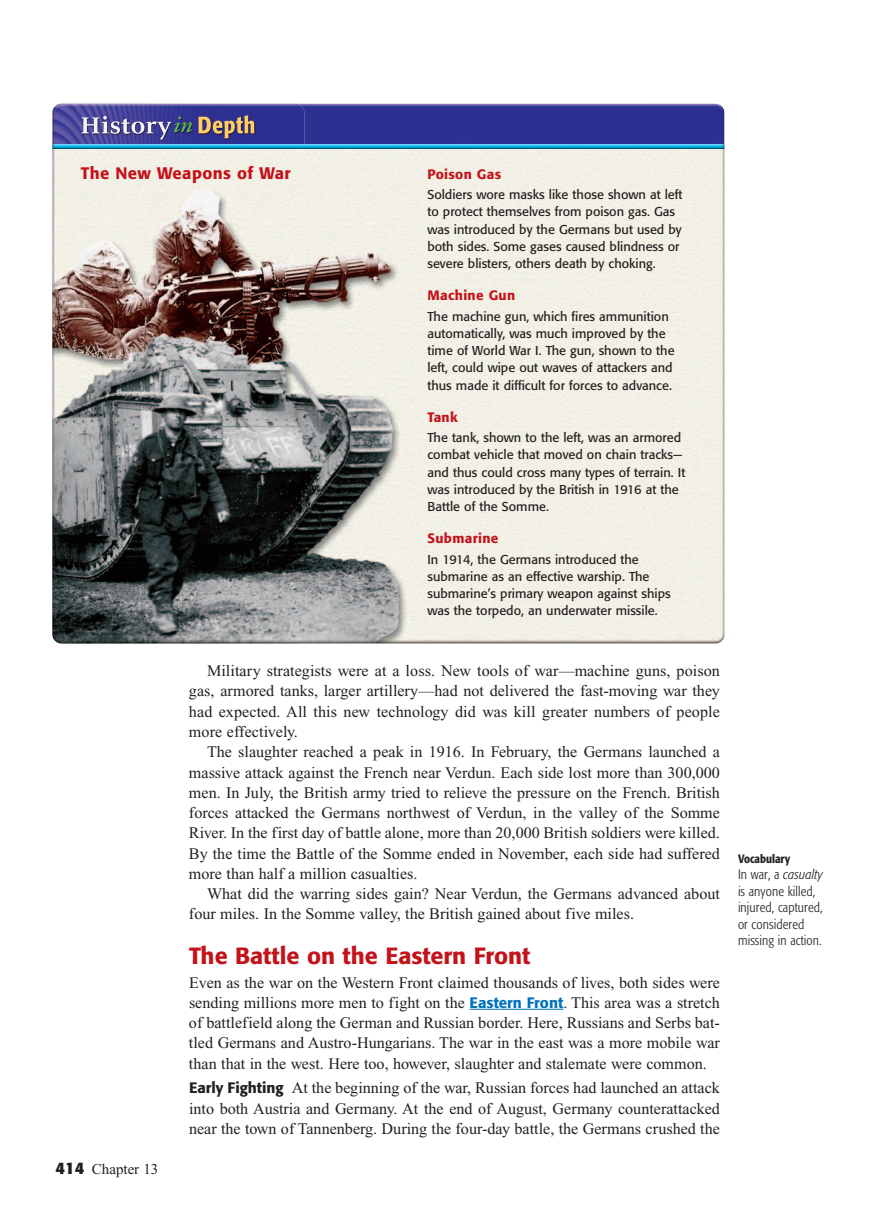
<style>
.page{position:relative;width:891px;height:1222px;background:#fff}
.page>*{position:absolute;margin:0;border:0;box-sizing:border-box;transform-origin:0 0}
.t1{font:500 23.25px "Formata";color:#c4121a}
.t2{font:500 16.5px "Formata";letter-spacing:.025em;color:#c4121a}
.t3{font:16.2px/20.2px "Times New Roman";color:#231f20;text-align:justify}
.t4{font:15px "Times New Roman";color:#231f20}
.t5{font:300 condensed 13.5px/16.5px "Formata";letter-spacing:.01em;color:#231f20}
.t6{font:500 13.5px "Formata";letter-spacing:.025em;color:#c4121a}
.t7{font:12.75px/17.2px "Formata";color:#231f20}
.t8{font:500 condensed 12px "Formata";color:#231f20}
.s1{font-family:"Formata";font-weight:700;font-size:16.5px}
.s2{font-family:"Formata";font-weight:500;font-size:15px;color:#0072bc}
.s3{font-family:"Formata";font-weight:500;font-size:15px}
.s4{font-style:italic}
</style>
<div class="page">
<img style="left:304px;top:104px;width:341px;height:539px">
<img style="left:53px;top:104px;width:251px;height:539px">
<img style="left:53px;top:145px;width:592px;height:3px">
<img style="left:198px;top:115px;width:56px;height:23px">
<img style="left:174px;top:117px;width:18px;height:15px">
<img style="left:81px;top:116px;width:91px;height:24px">
<img style="left:645px;top:104px;width:79px;height:539px">
<img style="left:645px;top:145px;width:79px;height:3px">
<svg style="left:470px;top:1009px;width:29px;height:1px"></svg>
<hr style="left:499px;top:1009px;width:35px;height:1px;background:#0072bc">
<svg style="left:534px;top:1009px;width:29px;height:1px"></svg>
<p class="t2" style="left:81px;top:166px;width:211px">The New Weapons of War</p>
<p class="t6" style="left:427px;top:168px;width:75px">Poison Gas</p>
<p class="t7" style="left:427px;top:187px;width:257px">Soldiers wore masks like those shown at left to protect themselves from poison gas. Gas was introduced by the Germans but used by both sides. Some gases caused blindness or severe blisters, others death by choking.</p>
<p class="t6" style="left:427px;top:289px;width:89px">Machine Gun</p>
<p class="t7" style="left:427px;top:308px;width:249px">The machine gun, which fires ammunition automatically, was much improved by the time of World War I. The gun, shown to the left, could wipe out waves of attackers and thus made it difficult for forces to advance.</p>
<p class="t6" style="left:427px;top:411px;width:32px">Tank</p>
<p class="t7" style="left:427px;top:430px;width:259px">The tank, shown to the left, was an armored combat vehicle that moved on chain tracks— and thus could cross many types of terrain. It was introduced by the British in 1916 at the Battle of the Somme.</p>
<p class="t6" style="left:427px;top:532px;width:73px">Submarine</p>
<p class="t7" style="left:427px;top:551px;width:245px">In 1914, the Germans introduced the submarine as an effective warship. The submarine’s primary weapon against ships was the torpedo, an underwater missile.</p>
<p class="t4" style="left:56px;top:1164px;width:104px"><span class="s1">414</span> Chapter 13</p>
<p class="t3" style="left:189px;top:662px;width:533px;text-indent:18px">Military strategists were at a loss. New tools of war—machine guns, poison gas, armored tanks, larger artillery—had not delivered the fast-moving war they had expected. All this new technology did was kill greater numbers of people more effectively.</p>
<p class="t3" style="left:189px;top:743px;width:532px;text-indent:18px">The slaughter reached a peak in 1916. In February, the Germans launched a massive attack against the French near Verdun. Each side lost more than 300,000 men. In July, the British army tried to relieve the pressure on the French. British forces attacked the Germans northwest of Verdun, in the valley of the Somme River. In the first day of battle alone, more than 20,000 British soldiers were killed.<br>By the time the Battle of the Somme ended in November, each side had suffered more than half a million casualties.</p>
<p class="t3" style="left:189px;top:885px;width:532px;text-indent:18px">What did the warring sides gain? Near Verdun, the Germans advanced about four miles. In the Somme valley, the British gained about five miles.</p>
<h1 class="t1" style="left:189px;top:946px;width:343px">The Battle on the Eastern Front</h1>
<p class="t3" style="left:189px;top:973px;width:533px">Even as the war on the Western Front claimed thousands of lives, both sides were sending millions more men to fight on the <span class="s2">Eastern Front</span>. This area was a stretch of battlefield along the German and Russian border. Here, Russians and Serbs bat&shy;tled Germans and Austro-Hungarians. The war in the east was a more mobile war than that in the west. Here too, however, slaughter and stalemate were common.</p>
<p class="t3" style="left:189px;top:1079px;width:532px"><span class="s3">Early Fighting</span> At the beginning of the war, Russian forces had launched an attack into both Austria and Germany. At the end of August, Germany counterattacked near the town of Tannenberg. During the four-day battle, the Germans crushed the</p>
<p class="t8" style="left:738px;top:853px;width:54px">Vocabulary</p>
<p class="t5" style="left:738px;top:867px;width:86px">In war, a <span class="s4">casualty </span>is anyone killed, injured, captured, or considered missing in action.</p>
</div>
